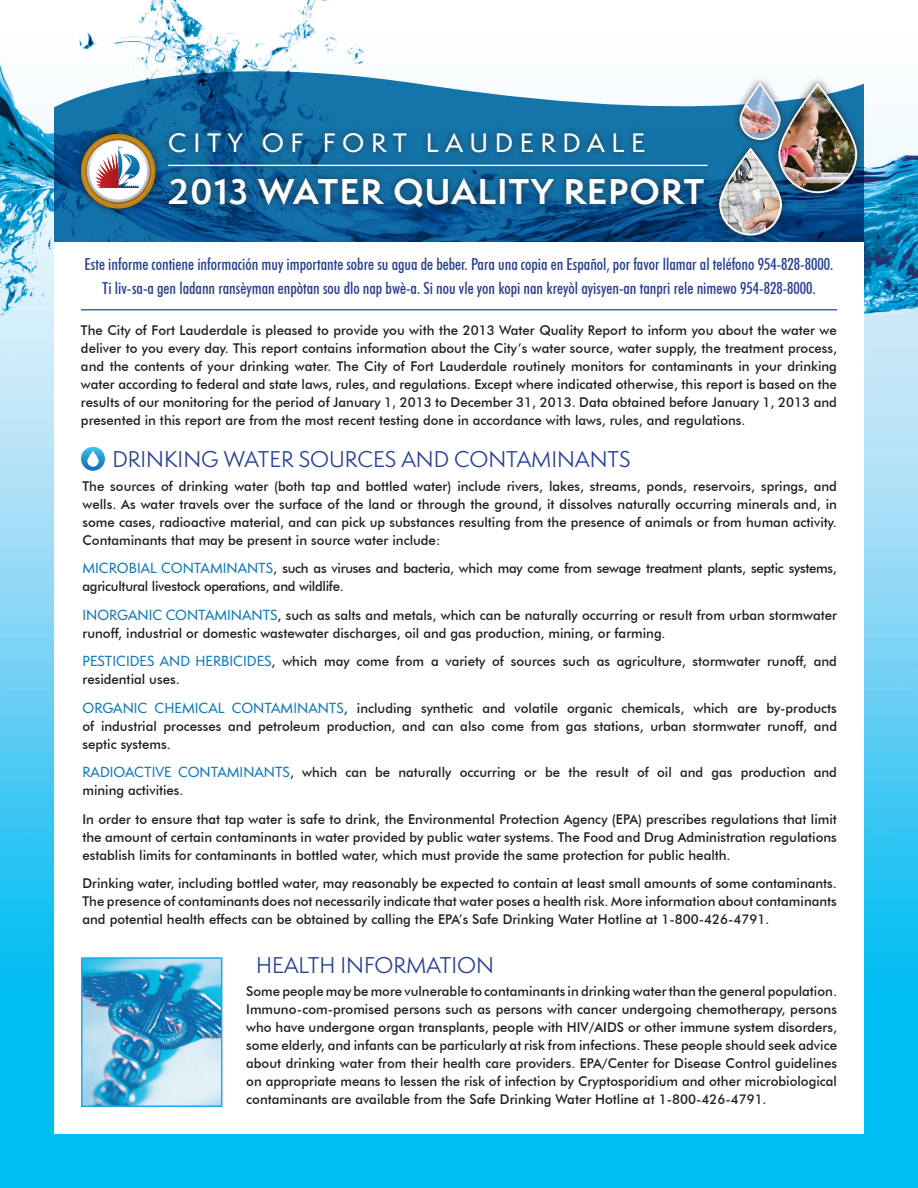
<style>
.page{position:relative;width:918px;height:1188px;background:#fff}
.page>*{position:absolute;margin:0;border:0;box-sizing:border-box;transform-origin:0 0}
.t1{font:700 33px "Semplicita Pro";letter-spacing:.04em;color:#fff}
.t2{font:500 24.6px "Semplicita Pro";letter-spacing:.27em;color:#fff}
.t3{font:21px "Semplicita Pro";color:#273f94}
.t4{font:500 condensed 16.5px/24.3px "Futura BT";color:#273f94;text-align:center}
.t5{font:500 13.5px/18px "Futura BT";color:#231f20;text-align:justify}
.t6{font:500 13.5px/18px "Futura BT";letter-spacing:-.02em;color:#231f20}
.s1{font-family:"Semplicita Pro";color:#1077be}
</style>
<div class="page">
<img style="left:0;top:0;width:918px;height:1188px">
<svg style="left:54px;top:70px;width:810px;height:172px"></svg>
<div style="left:711px;top:140px;width:79px;height:103px;background:#231f20;opacity:.75"></div>
<img style="left:720px;top:149px;width:61px;height:86px;border-radius:30px">
<div style="left:719px;top:148px;width:63px;height:88px;border:2px solid #fff;border-radius:30px"></div>
<div style="left:732px;top:75px;width:57px;height:73px;background:#231f20;opacity:.75"></div>
<img style="left:740px;top:84px;width:40px;height:55px;border-radius:20px">
<div style="left:740px;top:83px;width:41px;height:57px;border:2px solid #fff;border-radius:20px"></div>
<div style="left:771px;top:76px;width:94px;height:125px;background:#231f20;opacity:.75"></div>
<img style="left:779px;top:84px;width:77px;height:108px;border-radius:38px">
<div style="left:778px;top:83px;width:79px;height:110px;border:2px solid #fff;border-radius:38px"></div>
<div style="left:73px;top:126px;width:90px;height:91px;background:#231f20;opacity:.75"></div>
<img style="left:81px;top:134px;width:74px;height:74px">
<div style="left:162px;top:126px;width:549px;height:89px;background:#231f20;opacity:.75"></div>
<div style="left:161px;top:156px;width:554px;height:18px;background:#231f20;opacity:.75"></div>
<hr style="left:168px;top:165px;width:539px;height:1px;background:#fff">
<div style="left:54px;top:242px;width:810px;height:892px;background:#fff"></div>
<img style="left:84px;top:960px;width:135px;height:144px">
<div style="left:81px;top:957px;width:141px;height:150px;border:2px solid #24aae1"></div>
<hr style="left:81px;top:309px;width:756px;height:1px;background:#1077be">
<svg style="left:81px;top:447px;width:24px;height:24px"></svg>
<svg style="left:87px;top:451px;width:12px;height:16px"></svg>
<h2 class="t2" style="left:168px;top:126px;width:478px">CITY OF FORT LAUDERDALE</h2>
<h1 class="t1" style="left:168px;top:167px;width:537px">2013 WATER QUALITY REPORT</h1>
<p class="t4" style="left:85px;top:252px;width:750px">Este informe contiene información muy importante sobre su agua de beber. Para una copia en Español, por favor llamar al teléfono 954-828-8000.<br>Ti liv-sa-a gen ladann ransèyman enpòtan sou dlo nap bwè-a. Si nou vle yon kopi nan kreyòl ayisyen-an tanpri rele nimewo 954-828-8000.</p>
<p class="t5" style="left:81px;top:321px;width:758px">The City of Fort Lauderdale is pleased to provide you with the 2013 Water Quality Report to inform you about the water we deliver to you every day. This report contains information about the City’s water source, water supply, the treatment process, and the contents of your drinking water. The City of Fort Lauderdale routinely monitors for contaminants in your drinking water according to federal and state laws, rules, and regulations. Except where indicated otherwise, this report is based on the results of our monitoring for the period of January 1, 2013 to December 31, 2013. Data obtained before January 1, 2013 and presented in this report are from the most recent testing done in accordance with laws, rules, and regulations.</p>
<h3 class="t3" style="left:112px;top:444px;width:518px">DRINKING WATER SOURCES AND CONTAMINANTS</h3>
<p class="t5" style="left:82px;top:477px;width:756px">The sources of drinking water (both tap and bottled water) include rivers, lakes, streams, ponds, reservoirs, springs, and wells. As water travels over the surface of the land or through the ground, it dissolves naturally occurring minerals and, in some cases, radioactive material, and can pick up substances resulting from the presence of animals or from human activity.<br>Contaminants that may be present in source water include:</p>
<p class="t6" style="left:82px;top:559px;width:756px"><span class="s1">MICROBIAL CONTAMINANTS</span>, such as viruses and bacteria, which may come from sewage treatment plants, septic systems, agricultural livestock operations, and wildlife.</p>
<p class="t5" style="left:82px;top:606px;width:756px"><span class="s1">I NORGANIC CONTAMINANTS</span>, such as salts and metals, which can be naturally occurring or result from urban stormwater runoff, industrial or domestic wastewater discharges, oil and gas production, mining, or farming.</p>
<p class="t5" style="left:82px;top:652px;width:756px"><span class="s1">PESTICIDES AND HERBICIDES</span>, which may come from a variety of sources such as agriculture, stormwater runoff, and residential uses.</p>
<p class="t5" style="left:82px;top:699px;width:756px"><span class="s1">ORGANIC CHEMICAL CONTAMINANTS</span>, including synthetic and volatile organic chemicals, which are by-products of industrial processes and petroleum production, and can also come from gas stations, urban stormwater runoff, and septic systems.</p>
<p class="t5" style="left:82px;top:763px;width:756px"><span class="s1">RADIOACTIVE CONTAMINANTS</span>, which can be naturally occurring or be the result of oil and gas production and mining activities.</p>
<p class="t5" style="left:82px;top:810px;width:756px">In order to ensure that tap water is safe to drink, the Environmental Protection Agency (EPA) prescribes regulations that limit the amount of certain contaminants in water provided by public water systems. The Food and Drug Administration regulations establish limits for contaminants in bottled water, which must provide the same protection for public health.</p>
<p class="t5" style="left:82px;top:874px;width:756px">Drinking water, including bottled water, may reasonably be expected to contain at least small amounts of some contaminants.<br>The presence of contaminants does not necessarily indicate that water poses a health risk. More information about contaminants and potential health effects can be obtained by calling the EPA’s Safe Drinking Water Hotline at 1-800-426-4791.</p>
<h3 class="t3" style="left:256px;top:950px;width:239px">H EALTH INFORMATION</h3>
<p class="t5" style="left:246px;top:983px;width:592px">Some people may be more vulnerable to contaminants in drinking water than the general population.<br>Immuno-com-promised persons such as persons with cancer undergoing chemotherapy, persons who have undergone organ transplants, people with HIV/AIDS or other immune system disorders, some elderly, and infants can be particularly at risk from infections. These people should seek advice about drinking water from their health care providers. EPA/Center for Disease Control guidelines on appropriate means to lessen the risk of infection by Cryptosporidium and other microbiological contaminants are available from the Safe Drinking Water Hotline at 1-800-426-4791.</p>
</div>
